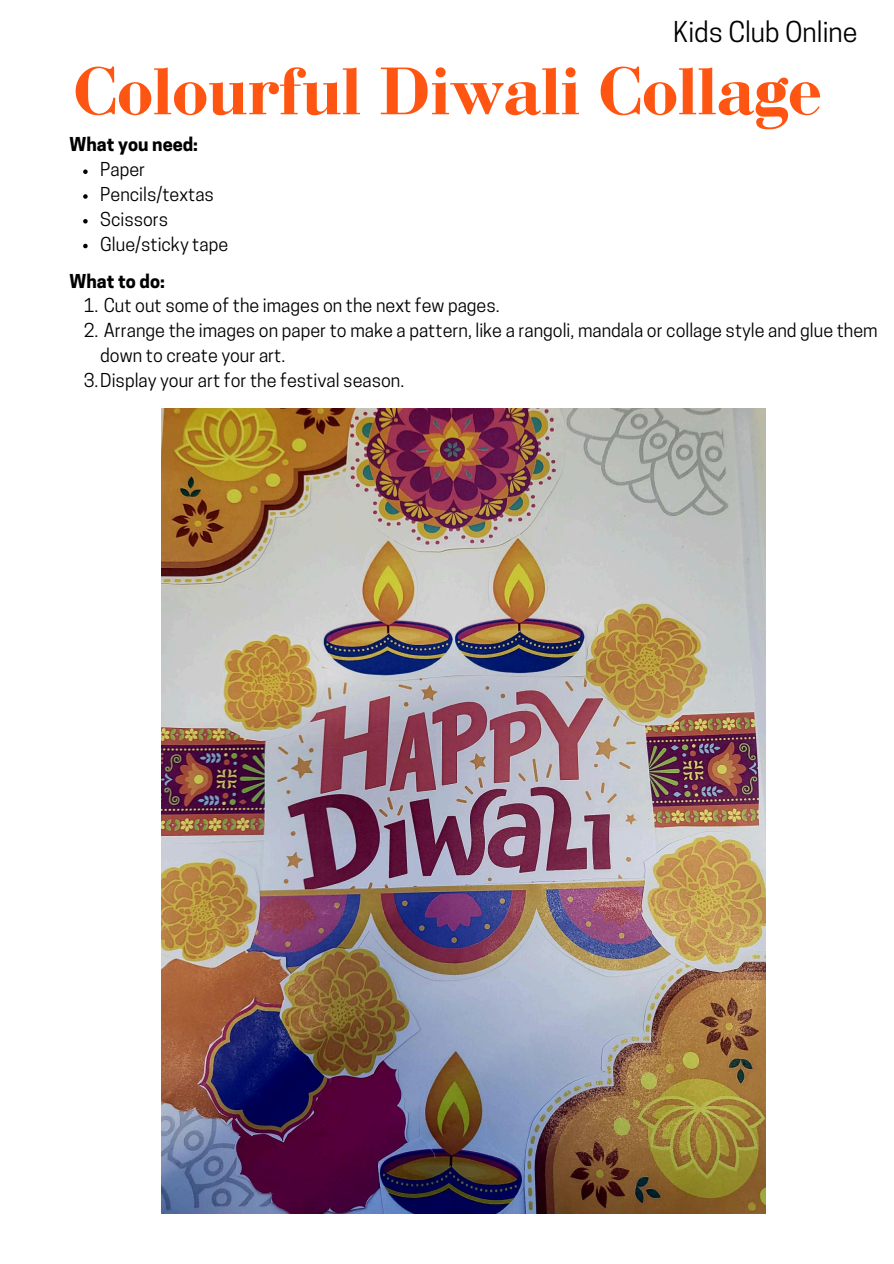
<style>
.page{position:relative;width:894px;height:1264px;background:#fff}
.page>*{position:absolute;margin:0;border:0;box-sizing:border-box;transform-origin:0 0}
.t1{font:700 71.25px "Bodoni";color:#ff5512}
.t2{font:27px "Cooper Hewitt";color:#000}
.t3{font:18px/24.8px "Cooper Hewitt";color:#000}
.t4{font:700 18px "Cooper Hewitt";color:#000}
</style>
<div class="page">
<img style="left:162px;top:408px;width:603px;height:805px">
<svg style="left:83px;top:169px;width:5px;height:5px"></svg>
<svg style="left:83px;top:194px;width:5px;height:5px"></svg>
<svg style="left:83px;top:219px;width:5px;height:4px"></svg>
<svg style="left:83px;top:244px;width:5px;height:4px"></svg>
<h1 class="t2" style="left:673px;top:22px;width:186px">Kids Club Online</h1>
<h3 class="t1" style="left:72px;top:47px;width:751px">Colourful Diwali Collage</h3>
<h3 class="t4" style="left:70px;top:138px;width:130px">What you need:</h3>
<p class="t3" style="left:100px;top:159px;width:46px">Paper</p>
<p class="t3" style="left:100px;top:184px;width:115px">Pencils/textas</p>
<p class="t3" style="left:100px;top:209px;width:70px">Scissors</p>
<p class="t3" style="left:100px;top:234px;width:129px">Glue/sticky tape</p>
<p class="t4" style="left:70px;top:274px;width:97px">What to do:</p>
<p class="t3" style="left:84px;top:295px;width:417px">1. Cut out some of the images on the next few pages.</p>
<p class="t3" style="left:100px;top:320px;width:778px;text-indent:-17px">2. Arrange the images on paper to make a pattern, like a rangoli, mandala or collage style and glue them down to create your art.</p>
<p class="t3" style="left:84px;top:370px;width:322px">3.Display your art for the festival season.</p>
</div>
